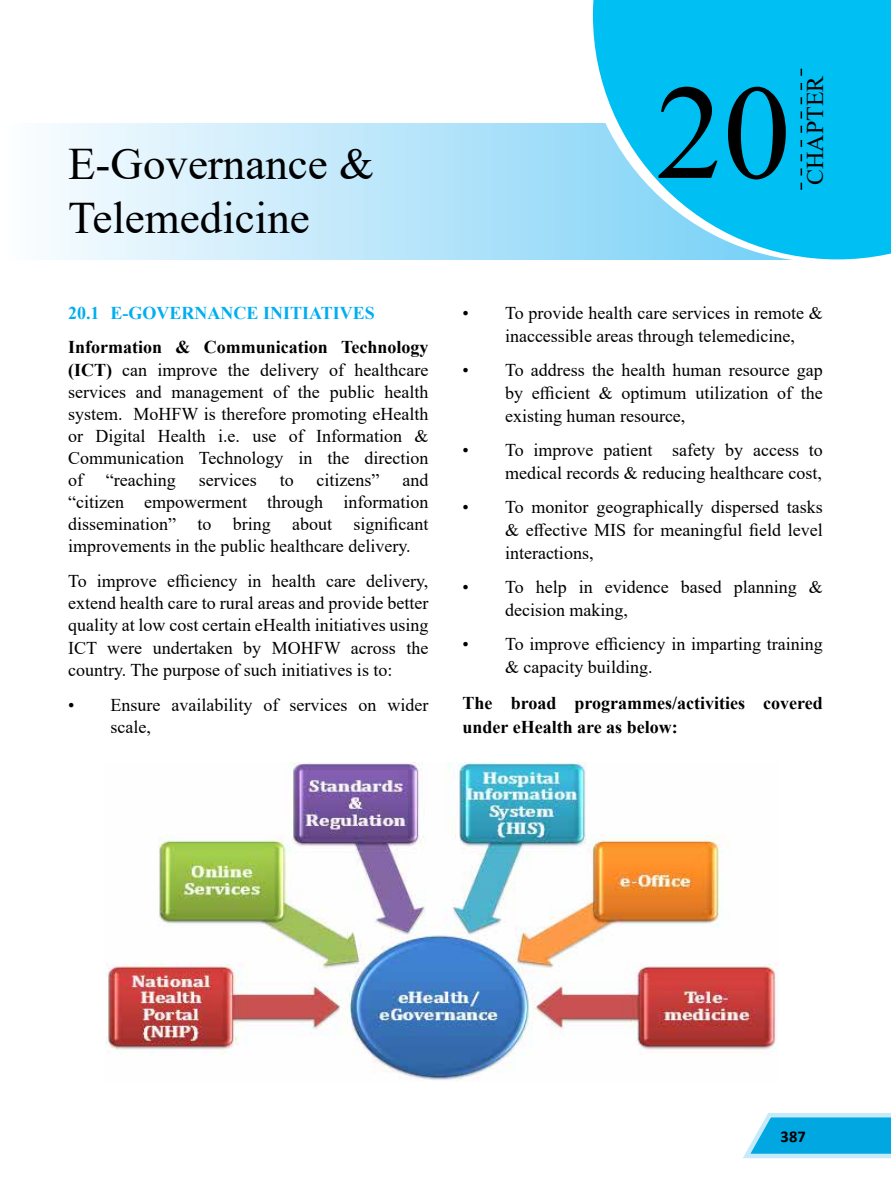
<style>
.page{position:relative;width:891px;height:1188px;background:#fff}
.page>*{position:absolute;margin:0;border:0;box-sizing:border-box;transform-origin:0 0}
.t1{font:135px "Times New Roman";color:#000}
.t2{font:45px "Times New Roman";color:#000}
.t3{font:24px "Times New Roman";color:#000}
.t4{font:18px/22px "Times New Roman";color:#000;text-align:justify}
.t5{font:700 18px/23.2px "Times New Roman";color:#000}
.t6{font:700 18px "Times New Roman";color:#00aeef}
.t7{font:700 16.5px "Calibri";color:#000}
.s1{font-weight:700}
</style>
<div class="page">
<svg style="left:51px;top:123px;width:525px;height:136px;background:#c8eafb"></svg>
<svg style="left:576px;top:12px;width:274px;height:248px;fill:#9adcf9"></svg>
<svg style="left:593px;top:0;width:298px;height:259px;background:#1bc5f3"></svg>
<svg style="left:743px;top:1113px;width:148px;height:46px;background:#42bde9"></svg>
<svg style="left:801px;top:69px;width:1px;height:121px"></svg>
<img style="left:105px;top:763px;width:673px;height:319px">
<h2 class="t2" style="left:68px;top:133px;width:308px">E-Governance &amp;</h2>
<h2 class="t2" style="left:68px;top:187px;width:243px">Telemedicine</h2>
<p class="t6" style="left:68px;top:300px;width:308px">20.1 E-GOVERNANCE INITIATIVES</p>
<p class="t4" style="left:68px;top:336px;width:362px"><span class="s1">Information &amp; Communication Technology (ICT)</span> can improve the delivery of healthcare services and management of the public health system. MoHFW is therefore promoting eHealth or Digital Health i.e. use of Information &amp; Communication Technology in the direction of</p>
<p class="t4" style="left:68px;top:468px;width:362px;text-indent:334px">and “citizen empowerment through information dissemination” to bring about significant improvements in the public healthcare delivery.</p>
<p class="t4" style="left:68px;top:570px;width:362px">To improve efficiency in health care delivery, extend health care to rural areas and provide better quality at low cost certain eHealth initiatives using ICT were undertaken by MOHFW across the country. The purpose of such initiatives is to:</p>
<p class="t4" style="left:111px;top:693px;width:319px;text-indent:-43px">• Ensure availability of services on wider scale,</p>
<p class="t4" style="left:106px;top:468px;width:71px">“reaching</p>
<p class="t4" style="left:199px;top:468px;width:59px">services</p>
<p class="t4" style="left:280px;top:468px;width:16px">to</p>
<p class="t4" style="left:317px;top:468px;width:64px">citizens”</p>
<h1 class="t1" style="left:656px;top:37px;width:137px">20</h1>
<h3 class="t3" style="left:798px;top:185px;width:111px;rotate:-90deg">CHAPTER</h3>
<p class="t4" style="left:505px;top:300px;width:319px;line-height:23.2px;text-indent:-43px">• To provide health care services in remote &amp; inaccessible areas through telemedicine,</p>
<p class="t4" style="left:505px;top:357px;width:319px;line-height:23.2px;text-indent:-43px">• To address the health human resource gap by efficient &amp; optimum utilization of the existing human resource,</p>
<p class="t4" style="left:463px;top:438px;width:362px;line-height:23.2px;text-align:right">• To improve patient safety by access to medical records &amp; reducing healthcare cost,</p>
<p class="t4" style="left:505px;top:495px;width:319px;line-height:23.2px;text-indent:-43px">• To monitor geographically dispersed tasks &amp; effective MIS for meaningful field level interactions,</p>
<p class="t4" style="left:505px;top:575px;width:319px;line-height:23.2px;text-indent:-43px">• To help in evidence based planning &amp; decision making,</p>
<p class="t4" style="left:505px;top:632px;width:319px;line-height:23.2px;text-indent:-43px">• To improve efficiency in imparting training &amp; capacity building.</p>
<p class="t5" style="left:463px;top:691px;width:362px">The broad programmes/activities covered under eHealth are as below:</p>
<p class="t7" style="left:781px;top:1125px;width:27px">387</p>
</div>
